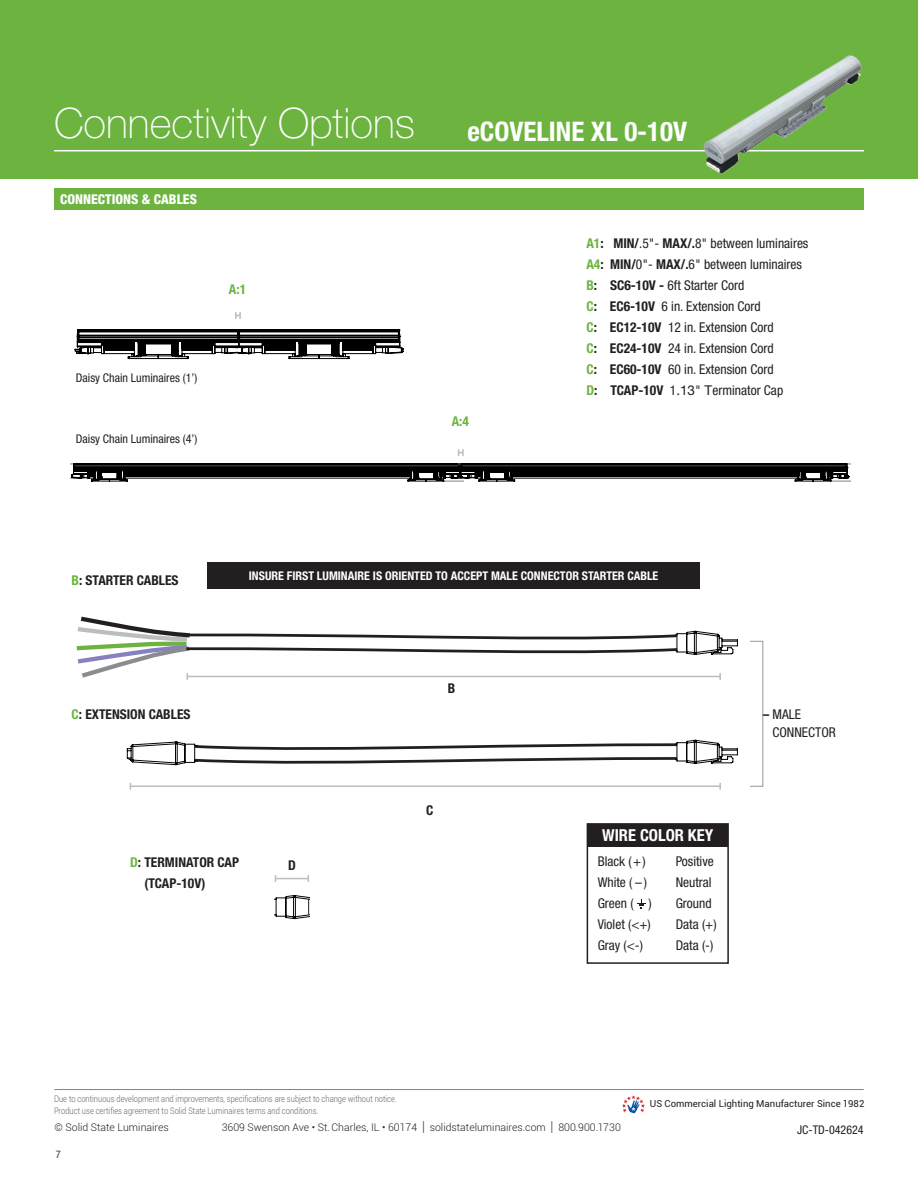
<style>
.page{position:relative;width:918px;height:1188px;background:#fff}
.page>*{position:absolute;margin:0;border:0;box-sizing:border-box;transform-origin:0 0}
.t1{font:100 42px "Helvetica Neue LT Std";color:#fff}
.t2{font:700 condensed 27px "Helvetica Neue LT Std";color:#fff}
.t3{font:700 condensed 16.5px "Helvetica Neue LT Std";color:#fff}
.t4{font:condensed 13.5px "Helvetica Neue LT Std";color:#231f20}
.t5{font:700 condensed 13.5px/21px "Helvetica Neue LT Std";color:#231f20}
.t6{font:800 condensed 13.5px "Helvetica Neue LT Std";color:#fff}
.t7{font:700 condensed 13.5px "Helvetica Neue LT Std";color:#6cb43f}
.t8{font:700 condensed 12px "Helvetica Neue LT Std";color:#fff}
.t9{font:condensed 12px "Helvetica Neue LT Std";color:#231f20}
.t10{font:300 10.5px "Roboto";color:#231f20}
.t11{font:condensed 10.5px "Helvetica Neue LT Std";color:#3e3e3f}
.t12{font:9.6px "Roboto";color:#231f20}
.t13{font:300 9px/12px "Roboto";color:#636366;scale:.84 1}
.s1{font-weight:700;color:#6cb43f}
.s2{font-weight:700}
.s3{font-stretch:normal}
.s4{color:#6cb43f}
.s5{font-size:13.65px}
</style>
<div class="page">
<svg style="left:622px;top:1095px;width:23px;height:18px"></svg>
<hr style="left:54px;top:1089px;width:810px;height:1px;background:#828486">
<div style="left:0;top:0;width:918px;height:178px;background:#6cb43f"></div>
<div style="left:587px;top:823px;width:142px;height:141px;border:2px solid #231f20"></div>
<div style="left:587px;top:824px;width:141px;height:22px;background:#231f20"></div>
<svg style="left:637px;top:899px;width:8px;height:9px"></svg>
<div style="left:54px;top:188px;width:810px;height:22px;background:#6cb43f"></div>
<hr style="left:54px;top:150px;width:810px;height:1px;background:#fff">
<svg style="left:235px;top:312px;width:6px;height:7px"></svg>
<svg style="left:71px;top:463px;width:780px;height:19px"></svg>
<svg style="left:75px;top:330px;width:328px;height:29px"></svg>
<svg style="left:458px;top:449px;width:6px;height:7px"></svg>
<div style="left:207px;top:562px;width:493px;height:27px;background:#231f20"></div>
<hr style="left:130px;top:785px;width:590px;height:2px;background:#bcbdc0">
<svg style="left:719px;top:783px;width:2px;height:7px"></svg>
<div style="left:750px;top:641px;width:13px;height:146px;border:1px solid #939598"></div>
<hr style="left:275px;top:878px;width:33px;height:1px;background:#bcbdc0">
<svg style="left:76px;top:616px;width:662px;height:64px"></svg>
<svg style="left:126px;top:739px;width:612px;height:27px"></svg>
<svg style="left:275px;top:895px;width:34px;height:25px"></svg>
<img style="left:776px;top:56px;width:75px;height:44px">
<p class="t1" style="left:54px;top:99px;width:363px">Connectivity Options</p>
<p class="t6" style="left:60px;top:191px;width:138px">CONNECTIONS &amp; CABLES</p>
<p class="t9" style="left:76px;top:371px;width:123px">Daisy Chain Luminaires (1’)</p>
<p class="t9" style="left:76px;top:432px;width:123px">Daisy Chain Luminaires (4’)</p>
<p class="t7" style="left:229px;top:281px;width:19px">A:1</p>
<p class="t2" style="left:467px;top:115px;width:221px">eCOVELINE XL 0-10V</p>
<p class="t7" style="left:452px;top:413px;width:19px">A:4</p>
<p class="t4" style="left:586px;top:235px;width:224px"><span class="s1">A1</span><span class="s2">: MIN/</span>.5<span class="s3">"</span>- <span class="s2">MAX/.</span>8<span class="s3">"</span> between luminaires</p>
<p class="t4" style="left:586px;top:256px;width:217px"><span class="s1">A4</span><span class="s2">: MIN/</span>0<span class="s3">"</span>- <span class="s2">MAX/.</span>6<span class="s3">"</span> between luminaires</p>
<p class="t4" style="left:586px;top:277px;width:159px"><span class="s1">B</span><span class="s2">: SC6-10V -</span> 6ft Starter Cord</p>
<p class="t4" style="left:586px;top:298px;width:176px"><span class="s1">C</span><span class="s2">: EC6-10V</span> 6 in. Extension Cord</p>
<p class="t4" style="left:586px;top:319px;width:189px"><span class="s1">C</span><span class="s2">: EC12-10V</span> 12 in. Extension Cord</p>
<p class="t4" style="left:586px;top:340px;width:189px"><span class="s1">C</span><span class="s2">: EC24-10V</span> 24 in. Extension Cord</p>
<p class="t4" style="left:586px;top:361px;width:189px"><span class="s1">C</span><span class="s2">: EC60-10V</span> 60 in. Extension Cord</p>
<p class="t4" style="left:586px;top:382px;width:198px"><span class="s1">D</span><span class="s2">: TCAP-10V</span> 1<span class="s3">.13" T</span>erminator Cap</p>
<p class="t5" style="left:72px;top:570px;width:108px"><span class="s4">B</span>: STARTER CABLES</p>
<p class="t8" style="left:249px;top:568px;width:411px">INSURE FIRST LUMINAIRE IS ORIENTED TO ACCEPT MALE CONNECTOR STARTER CABLE</p>
<p class="t5" style="left:448px;top:677px;width:9px">B</p>
<p class="t5" style="left:72px;top:703px;width:120px"><span class="s4">C</span>: EXTENSION CABLES</p>
<p class="t4" style="left:763px;top:706px;width:40px"><span class="s2">–</span> MALE</p>
<p class="t4" style="left:772px;top:724px;width:65px">CONNECTOR</p>
<p class="t5" style="left:426px;top:800px;width:9px">C</p>
<p class="t5" style="left:144px;top:852px;width:96px;text-indent:-14px"><span class="s4">D</span>: TERMINATOR CAP (TCAP-10V)</p>
<p class="t5" style="left:288px;top:855px;width:9px">D</p>
<p class="t3" style="left:602px;top:825px;width:113px">WIRE COLOR KEY</p>
<p class="t4" style="left:598px;top:853px;width:50px">Black (+)</p>
<p class="t4" style="left:676px;top:853px;width:40px">Positive</p>
<p class="t4" style="left:598px;top:874px;width:51px">White ( – )</p>
<p class="t4" style="left:676px;top:874px;width:37px">Neutral</p>
<p class="t4" style="left:598px;top:895px;width:56px">Green ( )</p>
<p class="t4" style="left:676px;top:895px;width:37px">Ground</p>
<p class="t4" style="left:598px;top:916px;width:55px">Violet (&lt;+)</p>
<p class="t4" style="left:676px;top:916px;width:42px">Data (+)</p>
<p class="t4" style="left:598px;top:937px;width:47px">Gray (&lt;-)</p>
<p class="t4" style="left:676px;top:937px;width:39px">Data (-)</p>
<p class="t13" style="left:54px;top:1093px;width:410px">Due to continuous development and improvements, specifications are subject to change without notice.<br>Product use certifies agreement to Solid State Luminaires terms and conditions.</p>
<p class="t10" style="left:55px;top:1120px;width:116px">© Solid State Luminaires</p>
<p class="t10" style="left:222px;top:1120px;width:401px">3609 Swenson Ave • St. Charles, IL • 60174 <span class="s5">|</span> solidstateluminaires.com <span class="s5">|</span> 800.900.1730</p>
<p class="t11" style="left:56px;top:1149px;width:7px">7</p>
<p class="t12" style="left:650px;top:1097px;width:216px">US Commercial Lighting Manufacturer Since 1982</p>
<p class="t9" style="left:797px;top:1123px;width:68px">JC-TD-042624</p>
</div>
